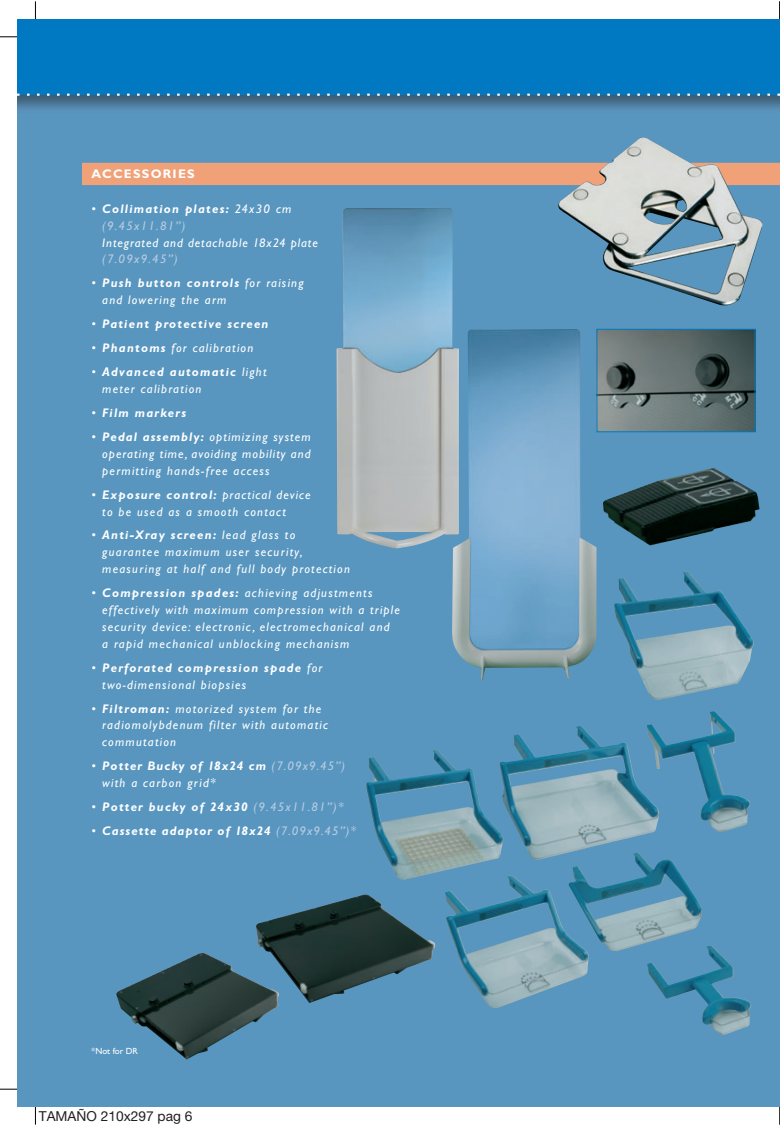
<style>
.page{position:relative;width:780px;height:1126px;background:#fff}
.page>*{position:absolute;margin:0;border:0;box-sizing:border-box;transform-origin:0 0}
.t1{font:13.75px "Helvetica Neue";color:#231f20}
.t2{font:italic 12.5px/16.9px "Gill Sans";letter-spacing:.1em;color:#fff}
.t3{font:italic 700 12.5px/16.9px "Gill Sans";letter-spacing:.1em;color:#fff}
.t4{font:italic 12.5px "Gill Sans";letter-spacing:.075em;color:#fff}
.t5{font:italic 12.5px "Gill Sans";letter-spacing:.1em;color:#b8cce1}
.t6{font:700 12.5px "Gill Sans";letter-spacing:.1em;color:#fff}
.t7{font:9px "Gill Sans";color:#fff}
.s1{font-weight:400}
.s2{font-weight:400;color:#b8cce1}
.s3{font-weight:700}
</style>
<div class="page">
<svg style="left:0;top:1089px;width:18px;height:1px"></svg>
<svg style="left:35px;top:1107px;width:1px;height:18px"></svg>
<svg style="left:35px;top:1px;width:1px;height:18px"></svg>
<svg style="left:0;top:36px;width:18px;height:1px"></svg>
<svg style="left:779px;top:1107px;width:1px;height:18px"></svg>
<svg style="left:779px;top:1px;width:1px;height:18px"></svg>
<div style="left:18px;top:19px;width:762px;height:1088px;background:#5896c0"></div>
<div style="left:18px;top:19px;width:762px;height:76px;background:#0079c2"></div>
<svg style="left:18px;top:94px;width:762px;height:2px"></svg>
<div style="left:83px;top:163px;width:697px;height:22px;background:#f0a178"></div>
<img style="left:598px;top:331px;width:155px;height:99px">
<div style="left:596px;top:329px;width:159px;height:103px;border:1px solid #0079c2"></div>
<img style="left:603px;top:468px;width:156px;height:77px">
<img style="left:558px;top:137px;width:204px;height:168px">
<img style="left:336px;top:208px;width:117px;height:340px">
<img style="left:452px;top:329px;width:144px;height:351px">
<img style="left:256px;top:894px;width:179px;height:109px">
<img style="left:116px;top:952px;width:163px;height:107px">
<img style="left:647px;top:945px;width:104px;height:90px">
<img style="left:572px;top:859px;width:130px;height:92px">
<img style="left:646px;top:711px;width:104px;height:121px">
<img style="left:504px;top:726px;width:156px;height:134px">
<img style="left:366px;top:750px;width:138px;height:130px">
<img style="left:614px;top:571px;width:140px;height:129px">
<img style="left:445px;top:875px;width:143px;height:133px">
<p class="t6" style="left:92px;top:170px;width:105px">ACCESSORIES</p>
<p class="t3" style="left:102px;top:201px;width:191px;text-indent:-11px"><span class="s1">•</span> Collimation plates: <span class="s1">24x30 cm </span><span class="s2">(9.45x11.81”)</span></p>
<p class="t4" style="left:102px;top:238px;width:217px">Integrated and detachable 18x24 plate</p>
<p class="t5" style="left:102px;top:255px;width:77px">(7.09x9.45”)</p>
<p class="t2" style="left:102px;top:276px;width:203px;text-indent:-11px">• <span class="s3">Push button controls</span> for raising and lowering the arm</p>
<p class="t3" style="left:92px;top:317px;width:178px"><span class="s1">•</span> Patient protective screen</p>
<p class="t2" style="left:92px;top:341px;width:163px">• <span class="s3">Phantoms</span> for calibration</p>
<p class="t2" style="left:102px;top:365px;width:166px;text-indent:-11px">• <span class="s3">Advanced automatic</span> light meter calibration</p>
<p class="t3" style="left:92px;top:406px;width:96px"><span class="s1">•</span> Film markers</p>
<p class="t2" style="left:102px;top:430px;width:210px;text-align:justify;text-indent:-11px">• <span class="s3">Pedal assembly:</span> optimizing system operating time, avoiding mobility and permitting hands-free access</p>
<p class="t2" style="left:102px;top:487px;width:210px;text-indent:-11px">• <span class="s3">Exposure control:</span> practical device to be used as a smooth contact</p>
<p class="t2" style="left:102px;top:528px;width:249px;text-indent:-11px">• <span class="s3">Anti-Xray screen:</span> lead glass to guarantee maximum user security, measuring at half and full body protection</p>
<p class="t2" style="left:102px;top:586px;width:299px;text-indent:-11px">• <span class="s3">Compression spades:</span> achieving adjustments effectively with maximum compression with a triple security device: electronic, electromechanical and<br>a rapid mechanical unblocking mechanism</p>
<p class="t2" style="left:102px;top:660px;width:222px;text-indent:-11px">• <span class="s3">Perforated compression spade</span> for two-dimensional biopsies</p>
<p class="t2" style="left:102px;top:701px;width:227px;text-indent:-11px">• <span class="s3">Filtroman:</span> motorized system for the radiomolybdenum filter with automatic commutation</p>
<p class="t3" style="left:102px;top:759px;width:244px;text-indent:-11px"><span class="s1">•</span> Potter Bucky of 18x24 cm <span class="s2">(7.09x9.45”) </span><span class="s1">with a carbon grid*</span></p>
<p class="t3" style="left:92px;top:800px;width:254px"><span class="s1">•</span> Potter bucky of 24x30 <span class="s2">(9.45x11.81”)*</span></p>
<p class="t3" style="left:92px;top:824px;width:266px"><span class="s1">•</span> Cassette adaptor of 18x24 <span class="s2">(7.09x9.45”)*</span></p>
<p class="t7" style="left:92px;top:1048px;width:48px">*Not for DR</p>
<p class="t1" style="left:39px;top:1111px;width:155px">TAMAÑO 210x297 pag 6</p>
</div>
